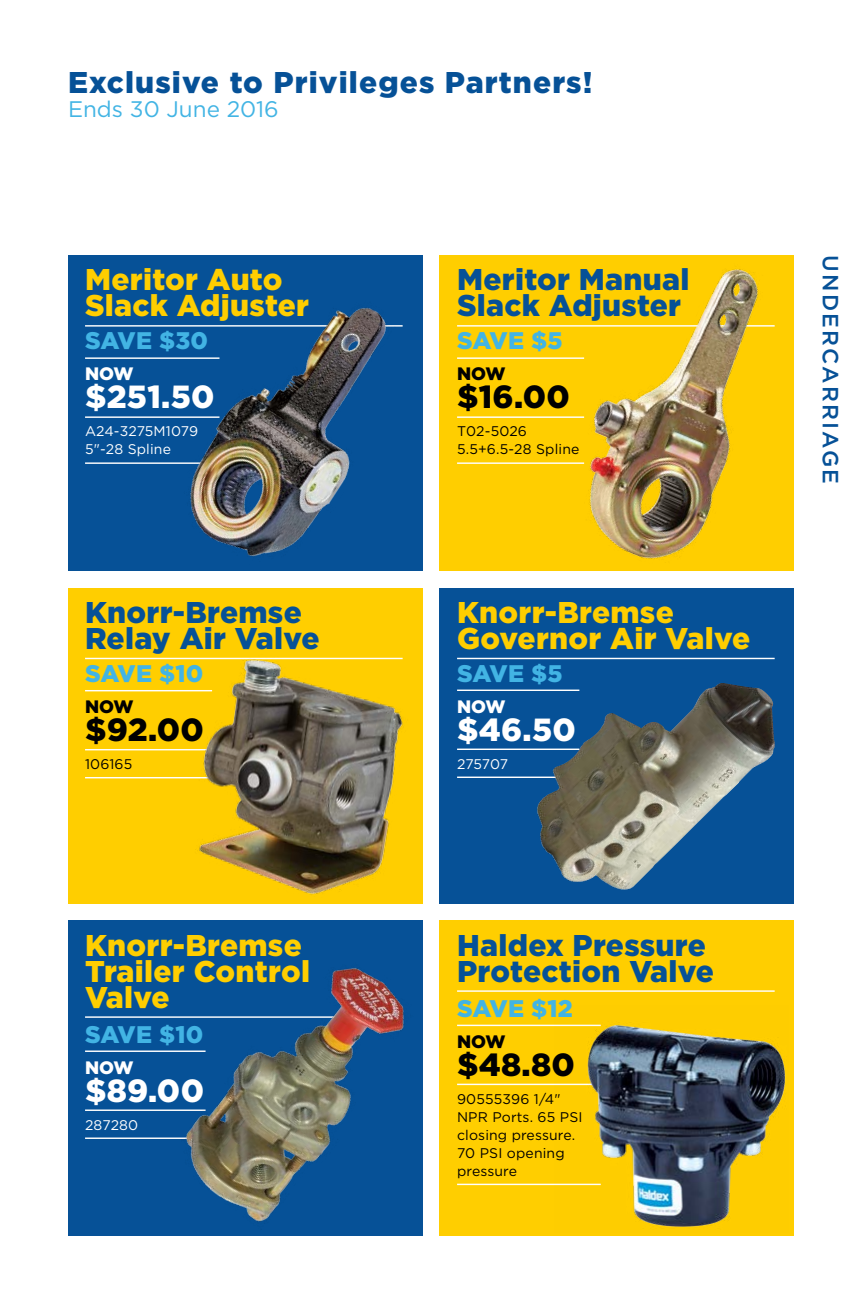
<style>
.page{position:relative;width:862px;height:1304px;background:#fff}
.page>*{position:absolute;margin:0;border:0;box-sizing:border-box;transform-origin:0 0}
.t1{font:900 32px "Gotham";letter-spacing:.01em;color:#fff}
.t2{font:900 32px "Gotham";letter-spacing:.01em;color:#000}
.t3{font:900 30px/26px "Gotham";letter-spacing:.01em;color:#ffce00}
.t4{font:900 30px/26px "Gotham";letter-spacing:.01em;color:#065197}
.t5{font:900 30px "Gotham";letter-spacing:.035em;color:#065197}
.t6{font:900 24px "Gotham";letter-spacing:-.005em;color:#42b4e4}
.t7{font:22.4px "Gotham";color:#42b4e4}
.t8{font:500 22px "Gotham";color:#065197}
.t9{font:900 18px "Gotham";letter-spacing:-.02em;color:#fff}
.t10{font:900 18px "Gotham";letter-spacing:-.02em;color:#000}
.t11{font:14px/18px "Gotham";letter-spacing:.01em;color:#000}
.t12{font:14px/18px "Gotham";letter-spacing:.01em;color:#fff}
</style>
<div class="page">
<div style="left:68px;top:255px;width:354px;height:316px;background:#065197"></div>
<div style="left:439px;top:588px;width:355px;height:315px;background:#065197"></div>
<div style="left:68px;top:920px;width:354px;height:316px;background:#065197"></div>
<div style="left:68px;top:588px;width:354px;height:315px;background:#ffce00"></div>
<hr style="left:85px;top:325px;width:318px;height:2px;background:#fff">
<hr style="left:85px;top:357px;width:134px;height:2px;background:#fff">
<hr style="left:85px;top:416px;width:134px;height:2px;background:#fff">
<hr style="left:85px;top:462px;width:134px;height:2px;background:#fff">
<hr style="left:457px;top:658px;width:317px;height:1px;background:#fff">
<hr style="left:457px;top:690px;width:122px;height:1px;background:#fff">
<hr style="left:457px;top:749px;width:122px;height:1px;background:#fff">
<hr style="left:457px;top:777px;width:122px;height:1px;background:#fff">
<hr style="left:85px;top:1016px;width:318px;height:2px;background:#fff">
<hr style="left:85px;top:1050px;width:121px;height:2px;background:#fff">
<hr style="left:85px;top:1109px;width:121px;height:2px;background:#fff">
<hr style="left:85px;top:1137px;width:121px;height:2px;background:#fff">
<hr style="left:85px;top:658px;width:318px;height:1px;background:#fff">
<hr style="left:85px;top:690px;width:127px;height:1px;background:#fff">
<hr style="left:85px;top:749px;width:127px;height:1px;background:#fff">
<hr style="left:85px;top:777px;width:127px;height:1px;background:#fff">
<img style="left:146px;top:260px;width:277px;height:338px">
<div style="left:439px;top:920px;width:355px;height:316px;background:#ffce00"></div>
<hr style="left:457px;top:990px;width:317px;height:2px;background:#fff">
<hr style="left:457px;top:1025px;width:144px;height:1px;background:#fff">
<hr style="left:457px;top:1084px;width:144px;height:1px;background:#fff">
<hr style="left:457px;top:1184px;width:144px;height:1px;background:#fff">
<img style="left:555px;top:1024px;width:231px;height:203px">
<img style="left:121px;top:903px;width:348px;height:333px">
<img style="left:158px;top:636px;width:289px;height:287px">
<div style="left:439px;top:255px;width:355px;height:316px;background:#ffce00"></div>
<hr style="left:457px;top:325px;width:317px;height:2px;background:#fff">
<hr style="left:457px;top:357px;width:127px;height:2px;background:#fff">
<hr style="left:457px;top:416px;width:127px;height:2px;background:#fff">
<hr style="left:457px;top:462px;width:127px;height:2px;background:#fff">
<img style="left:528px;top:269px;width:247px;height:290px">
<img style="left:536px;top:683px;width:239px;height:207px">
<h2 class="t5" style="left:68px;top:62px;width:526px">Exclusive to Privileges Partners!</h2>
<h3 class="t7" style="left:68px;top:95px;width:212px">Ends 30 June 2016</h3>
<h2 class="t3" style="left:85px;top:267px;width:226px">Meritor Auto<br>Slack Adjuster</h2>
<h3 class="t6" style="left:85px;top:324px;width:124px">SAVE $30</h3>
<p class="t9" style="left:85px;top:362px;width:50px">NOW</p>
<h1 class="t1" style="left:85px;top:375px;width:131px">$251.50</h1>
<p class="t12" style="left:85px;top:422px;width:115px">A24-3275M1079<br>5"-28 Spline</p>
<h2 class="t4" style="left:85px;top:599px;width:236px">Knorr-Bremse<br>Relay Air Valve</h2>
<h3 class="t6" style="left:85px;top:657px;width:120px">SAVE $10</h3>
<p class="t10" style="left:85px;top:694px;width:50px">NOW</p>
<h1 class="t2" style="left:85px;top:708px;width:120px">$92.00</h1>
<p class="t11" style="left:85px;top:755px;width:49px">106165</p>
<h2 class="t3" style="left:85px;top:932px;width:226px">Knorr-Bremse<br>Trailer Control<br>Valve</h2>
<h3 class="t6" style="left:85px;top:1017px;width:120px">SAVE $10</h3>
<p class="t9" style="left:85px;top:1055px;width:50px">NOW</p>
<h1 class="t1" style="left:85px;top:1068px;width:120px">$89.00</h1>
<p class="t12" style="left:85px;top:1115px;width:55px">287280</p>
<h2 class="t4" style="left:457px;top:267px;width:234px">Meritor Manual<br>Slack Adjuster</h2>
<h3 class="t6" style="left:457px;top:324px;width:107px">SAVE $5</h3>
<p class="t10" style="left:457px;top:362px;width:50px">NOW</p>
<h1 class="t2" style="left:457px;top:375px;width:114px">$16.00</h1>
<p class="t11" style="left:457px;top:422px;width:124px">T02-5026<br>5.5+6.5-28 Spline</p>
<h2 class="t3" style="left:457px;top:599px;width:295px">Knorr-Bremse<br>Governor Air Valve</h2>
<h3 class="t6" style="left:457px;top:657px;width:107px">SAVE $5</h3>
<p class="t9" style="left:457px;top:694px;width:50px">NOW</p>
<h1 class="t1" style="left:457px;top:707px;width:120px">$46.50</h1>
<p class="t12" style="left:457px;top:754px;width:53px">275707</p>
<h2 class="t4" style="left:457px;top:932px;width:258px">Haldex Pressure<br>Protection Valve</h2>
<h3 class="t6" style="left:457px;top:992px;width:117px">SAVE $12</h3>
<p class="t10" style="left:457px;top:1029px;width:50px">NOW</p>
<h1 class="t2" style="left:457px;top:1042px;width:119px">$48.80</h1>
<p class="t11" style="left:457px;top:1089px;width:127px">90555396 1/4"<br>NPR Ports. 65 PSI closing pressure.<br>70 PSI opening pressure</p>
<h3 class="t8" style="left:845px;top:255px;width:228px;rotate:90deg">undercarriage</h3>
</div>
